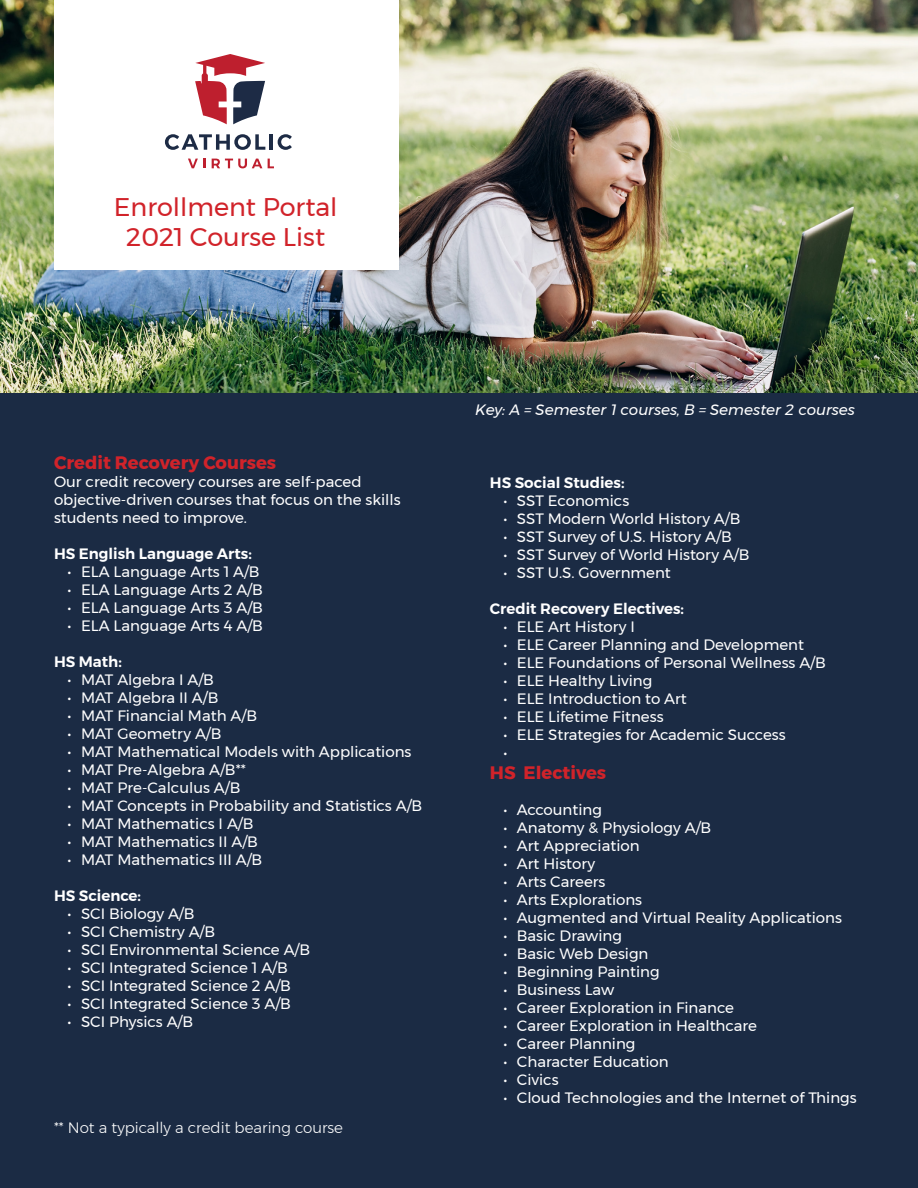
<style>
.page{position:relative;width:918px;height:1188px;background:#fff}
.page>*{position:absolute;margin:0;border:0;box-sizing:border-box;transform-origin:0 0}
.t1{font:25.5px "Montserrat";color:#d1232a}
.t2{font:700 18px "Montserrat";color:#d1232a}
.t3{font:15px/18px "Montserrat";color:#fff}
.t4{font:600 15px "Montserrat";color:#fff}
.t5{font:italic 15px "Montserrat";color:#fff}
.t6{font:300 15px "Montserrat";color:#fff}
</style>
<div class="page">
<img style="left:0;top:0;width:918px;height:393px">
<div style="left:0;top:393px;width:918px;height:795px;background:#1b2b44"></div>
<div style="left:54px;top:0;width:345px;height:270px;background:#fff"></div>
<svg style="left:165px;top:134px;width:100px;height:16px"></svg>
<hr style="left:270px;top:134px;width:3px;height:16px;background:#1d2b45">
<svg style="left:278px;top:134px;width:14px;height:16px"></svg>
<svg style="left:188px;top:159px;width:17px;height:9px"></svg>
<svg style="left:212px;top:159px;width:50px;height:9px"></svg>
<svg style="left:268px;top:159px;width:6px;height:9px"></svg>
<svg style="left:195px;top:54px;width:70px;height:70px"></svg>
<p class="t1" style="left:114px;top:187px;width:225px">Enrollment Portal</p>
<p class="t1" style="left:126px;top:218px;width:200px">2021 Course List</p>
<p class="t2" style="left:54px;top:448px;width:224px">Credit Recovery Courses</p>
<p class="t3" style="left:54px;top:472px;width:348px">Our credit recovery courses are self-paced objective-driven courses that focus on the skills students need to improve.</p>
<p class="t4" style="left:54px;top:542px;width:199px">HS English Language Arts:</p>
<p class="t3" style="left:68px;top:562px;width:194px">• ELA Language Arts 1 A/B</p>
<p class="t3" style="left:68px;top:580px;width:197px">• ELA Language Arts 2 A/B</p>
<p class="t3" style="left:68px;top:598px;width:197px">• ELA Language Arts 3 A/B</p>
<p class="t3" style="left:68px;top:616px;width:197px">• ELA Language Arts 4 A/B</p>
<p class="t4" style="left:54px;top:650px;width:69px">HS Math:</p>
<p class="t3" style="left:68px;top:670px;width:148px">• MAT Algebra I A/B</p>
<p class="t3" style="left:68px;top:688px;width:152px">• MAT Algebra II A/B</p>
<p class="t3" style="left:68px;top:706px;width:191px">• MAT Financial Math A/B</p>
<p class="t3" style="left:68px;top:724px;width:155px">• MAT Geometry A/B</p>
<p class="t3" style="left:68px;top:742px;width:346px">• MAT Mathematical Models with Applications</p>
<p class="t3" style="left:68px;top:760px;width:180px">• MAT Pre-Algebra A/B**</p>
<p class="t3" style="left:68px;top:778px;width:174px">• MAT Pre-Calculus A/B</p>
<p class="t3" style="left:68px;top:796px;width:356px">• MAT Concepts in Probability and Statistics A/B</p>
<p class="t3" style="left:68px;top:814px;width:187px">• MAT Mathematics I A/B</p>
<p class="t3" style="left:68px;top:832px;width:192px">• MAT Mathematics II A/B</p>
<p class="t3" style="left:68px;top:850px;width:196px">• MAT Mathematics III A/B</p>
<p class="t4" style="left:54px;top:884px;width:89px">HS Science:</p>
<p class="t3" style="left:68px;top:904px;width:128px">• SCI Biology A/B</p>
<p class="t3" style="left:68px;top:922px;width:149px">• SCI Chemistry A/B</p>
<p class="t3" style="left:68px;top:940px;width:244px">• SCI Environmental Science A/B</p>
<p class="t3" style="left:68px;top:958px;width:222px">• SCI Integrated Science 1 A/B</p>
<p class="t3" style="left:68px;top:976px;width:225px">• SCI Integrated Science 2 A/B</p>
<p class="t3" style="left:68px;top:994px;width:225px">• SCI Integrated Science 3 A/B</p>
<p class="t3" style="left:68px;top:1012px;width:127px">• SCI Physics A/B</p>
<p class="t6" style="left:54px;top:1117px;width:291px">** Not a typically a credit bearing course</p>
<p class="t5" style="left:475px;top:398px;width:381px">Key: A = Semester 1 courses, B = Semester 2 courses</p>
<p class="t4" style="left:490px;top:470px;width:136px">HS Social Studies:</p>
<p class="t3" style="left:503px;top:491px;width:127px">• SST Economics</p>
<p class="t3" style="left:503px;top:509px;width:239px">• SST Modern World History A/B</p>
<p class="t3" style="left:503px;top:527px;width:230px">• SST Survey of U.S. History A/B</p>
<p class="t3" style="left:503px;top:545px;width:248px">• SST Survey of World History A/B</p>
<p class="t3" style="left:503px;top:563px;width:169px">• SST U.S. Government</p>
<p class="t4" style="left:490px;top:596px;width:196px">Credit Recovery Electives:</p>
<p class="t3" style="left:503px;top:617px;width:133px">• ELE Art History I</p>
<p class="t3" style="left:503px;top:635px;width:302px">• ELE Career Planning and Development</p>
<p class="t3" style="left:503px;top:653px;width:324px">• ELE Foundations of Personal Wellness A/B</p>
<p class="t3" style="left:503px;top:671px;width:151px">• ELE Healthy Living</p>
<p class="t3" style="left:503px;top:689px;width:185px">• ELE Introduction to Art</p>
<p class="t3" style="left:503px;top:707px;width:162px">• ELE Lifetime Fitness</p>
<p class="t3" style="left:503px;top:725px;width:284px">• ELE Strategies for Academic Success</p>
<p class="t3" style="left:503px;top:743px;width:5px">•</p>
<p class="t2" style="left:490px;top:758px;width:118px">HS Electives</p>
<p class="t3" style="left:503px;top:801px;width:100px">• Accounting</p>
<p class="t3" style="left:503px;top:819px;width:209px">• Anatomy &amp; Physiology A/B</p>
<p class="t3" style="left:503px;top:837px;width:138px">• Art Appreciation</p>
<p class="t3" style="left:503px;top:855px;width:93px">• Art History</p>
<p class="t3" style="left:503px;top:873px;width:104px">• Arts Careers</p>
<p class="t3" style="left:503px;top:891px;width:140px">• Arts Explorations</p>
<p class="t3" style="left:503px;top:909px;width:340px">• Augmented and Virtual Reality Applications</p>
<p class="t3" style="left:503px;top:927px;width:120px">• Basic Drawing</p>
<p class="t3" style="left:503px;top:945px;width:147px">• Basic Web Design</p>
<p class="t3" style="left:503px;top:963px;width:158px">• Beginning Painting</p>
<p class="t3" style="left:503px;top:981px;width:112px">• Business Law</p>
<p class="t3" style="left:503px;top:999px;width:232px">• Career Exploration in Finance</p>
<p class="t3" style="left:503px;top:1017px;width:255px">• Career Exploration in Healthcare</p>
<p class="t3" style="left:503px;top:1035px;width:134px">• Career Planning</p>
<p class="t3" style="left:503px;top:1053px;width:167px">• Character Education</p>
<p class="t3" style="left:503px;top:1071px;width:57px">• Civics</p>
<p class="t3" style="left:503px;top:1089px;width:355px">• Cloud Technologies and the Internet of Things</p>
</div>
